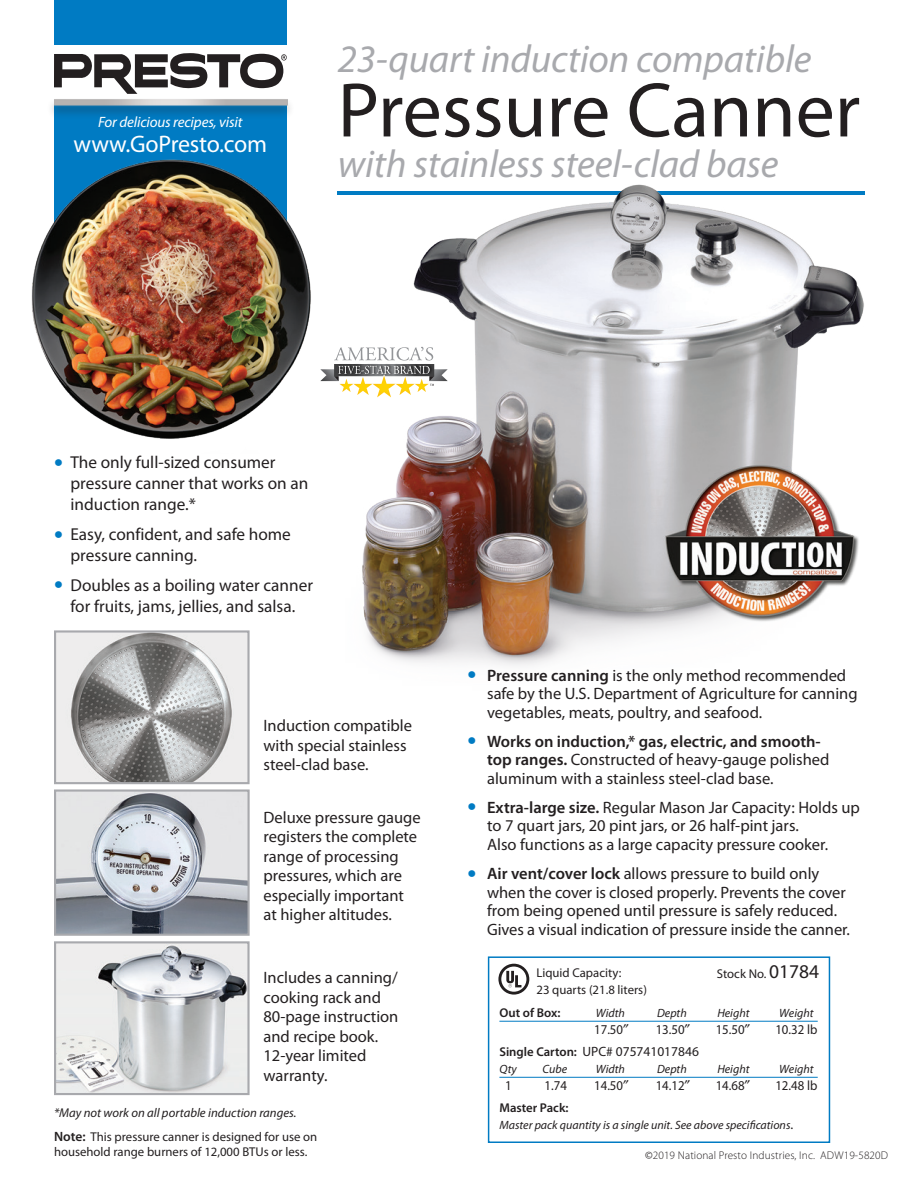
<style>
.page{position:relative;width:918px;height:1188px;background:#fff}
.page>*{position:absolute;margin:0;border:0;box-sizing:border-box;transform-origin:0 0}
.t1{font:78px "Myriad Pro";color:#231f20}
.t2{font:italic 39px "Myriad Pro";letter-spacing:-.005em;color:#a8a9ad}
.t3{font:24px "Myriad Pro";letter-spacing:-.01em;color:#fff}
.t4{font:17.25px/21px "Myriad Pro";color:#231f20}
.t5{font:16.5px/19.5px "Myriad Pro";color:#231f20}
.t6{font:italic 15px "Myriad Pro";letter-spacing:-.01em;color:#fff}
.t7{font:13.5px "Myriad Pro";color:#231f20;scale:.95 1}
.t8{font:13.5px "Myriad Pro";color:#231f20}
.t9{font:12.75px/15.3px "Myriad Pro";color:#231f20}
.t10{font:italic 12.75px "Myriad Pro";color:#231f20}
.t11{font:600 12.75px "Myriad Pro";color:#231f20}
.t12{font:italic 12px "Myriad Pro";color:#231f20}
.t13{font:300 11.25px "Myriad Pro";letter-spacing:.01em;color:#231f20}
.s1{font-weight:600;font-size:28.5px;color:#007bc3}
.s2{font-weight:600;font-size:13.5px}
.s3{font-weight:600}
.s4{font-size:19.5px}
.s5{font-weight:600;font-size:12.75px}
.s6{font-style:normal;font-size:13.5px}
.s7{font-weight:400}
</style>
<div class="page">
<div style="left:54px;top:0;width:233px;height:45px;background:#007bc3"></div>
<div style="left:54px;top:104px;width:233px;height:246px;background:#007bc3"></div>
<svg style="left:54px;top:53px;width:233px;height:29px"></svg>
<hr style="left:499px;top:1021px;width:319px;height:1px;background:#007bc3">
<hr style="left:499px;top:1077px;width:319px;height:1px;background:#007bc3">
<div style="left:488px;top:956px;width:342px;height:187px;border:2px solid #007bc3"></div>
<svg style="left:498px;top:964px;width:31px;height:31px"></svg>
<div style="left:46px;top:97px;width:249px;height:23px;background:#231f20;opacity:.3"></div>
<img style="left:54px;top:82px;width:233px;height:38px">
<img style="left:337px;top:184px;width:528px;height:482px">
<img style="left:57px;top:944px;width:190px;height:148px">
<div style="left:54px;top:941px;width:196px;height:154px;border:2px solid #a8a9ad"></div>
<img style="left:57px;top:792px;width:190px;height:141px">
<div style="left:54px;top:789px;width:196px;height:147px;border:2px solid #a8a9ad"></div>
<img style="left:31px;top:159px;width:280px;height:280px">
<img style="left:57px;top:633px;width:190px;height:148px">
<div style="left:54px;top:630px;width:196px;height:154px;border:2px solid #a8a9ad"></div>
<svg style="left:320px;top:347px;width:128px;height:50px"></svg>
<p class="t6" style="left:98px;top:113px;width:146px">For delicious recipes, visit</p>
<p class="t3" style="left:74px;top:129px;width:195px">www.GoPresto.com</p>
<p class="t2" style="left:338px;top:35px;width:475px">23-quart induction compatible</p>
<p class="t1" style="left:338px;top:62px;width:524px">Pressure Canner</p>
<p class="t2" style="left:338px;top:140px;width:442px">with stainless steel-clad base</p>
<p class="t4" style="left:70px;top:452px;width:239px;text-indent:-16px"><span class="s1">•</span> The only full-sized consumer pressure canner that works on an induction range.*</p>
<p class="t4" style="left:70px;top:524px;width:222px;text-indent:-16px"><span class="s1">•</span> Easy, confident, and safe home pressure canning.</p>
<p class="t4" style="left:54px;top:574px;width:261px;text-align:center"><span class="s1">•</span> Doubles as a boiling water canner for fruits, jams, jellies, and salsa.</p>
<p class="t5" style="left:264px;top:716px;width:150px">Induction compatible with special stainless steel-clad base.</p>
<p class="t5" style="left:264px;top:807px;width:159px">Deluxe pressure gauge registers the complete range of processing pressures, which are especially important at higher altitudes.</p>
<p class="t5" style="left:264px;top:968px;width:136px">Includes a canning/ cooking rack and<br>80-page instruction and recipe book.<br>12-year limited warranty.</p>
<p class="t10" style="left:54px;top:1105px;width:244px">*May not work on all portable induction ranges.</p>
<p class="t9" style="left:54px;top:1129px;width:265px"><span class="s2">Note:</span> This pressure canner is designed for use on household range burners of 12,000 BTUs or less.</p>
<p class="t5" style="left:487px;top:666px;width:372px;line-height:18.5px;text-indent:-20px"><span class="s1">•</span> <span class="s3">Pressure canning</span> is the only method recommended safe by the U.S. Department of Agriculture for canning vegetables, meats, poultry, and seafood.</p>
<p class="t5" style="left:487px;top:732px;width:344px;line-height:18.5px;text-indent:-20px"><span class="s1">•</span> <span class="s3">Works on induction,* gas, electric, and smooth&shy;top ranges.</span> Constructed of heavy-gauge polished aluminum with a stainless steel-clad base.</p>
<p class="t5" style="left:487px;top:798px;width:374px;line-height:18.5px;text-indent:-20px"><span class="s1">•</span> <span class="s3">Extra-large size.</span> Regular Mason Jar Capacity: Holds up to 7 quart jars, 20 pint jars, or 26 half-pint jars.<br>Also functions as a large capacity pressure cooker.</p>
<p class="t5" style="left:487px;top:864px;width:364px;line-height:18.6px;text-indent:-20px"><span class="s1">•</span> <span class="s3">Air vent/cover lock</span> allows pressure to build only when the cover is closed properly. Prevents the cover from being opened until pressure is safely reduced.<br>Gives a visual indication of pressure inside the canner.</p>
<p class="t9" style="left:536px;top:965px;width:86px">Liquid Capacity:</p>
<p class="t9" style="left:717px;top:966px;width:104px">Stock No. <span class="s4">01784</span></p>
<p class="t9" style="left:536px;top:982px;width:112px">23 quarts (21.8 liters)</p>
<p class="t11" style="left:499px;top:1005px;width:62px">Out of Box:</p>
<p class="t12" style="left:596px;top:1006px;width:31px">Width</p>
<p class="t12" style="left:657px;top:1006px;width:31px">Depth</p>
<p class="t12" style="left:717px;top:1006px;width:34px">Height</p>
<p class="t12" style="left:779px;top:1006px;width:36px">Weight</p>
<p class="t7" style="left:594px;top:1021px;width:32px">17.50</p>
<p class="t7" style="left:656px;top:1021px;width:32px">13.50</p>
<p class="t7" style="left:716px;top:1021px;width:32px">15.50</p>
<p class="t7" style="left:775px;top:1021px;width:46px">10.32 lb</p>
<p class="t8" style="left:499px;top:1043px;width:201px"><span class="s5">Single Carton:</span> UPC# 075741017846</p>
<p class="t12" style="left:499px;top:1062px;width:19px">Qty</p>
<p class="t12" style="left:543px;top:1062px;width:26px">Cube</p>
<p class="t12" style="left:596px;top:1062px;width:31px">Width</p>
<p class="t12" style="left:657px;top:1062px;width:31px">Depth</p>
<p class="t12" style="left:717px;top:1062px;width:34px">Height</p>
<p class="t12" style="left:779px;top:1062px;width:36px">Weight</p>
<p class="t7" style="left:505px;top:1077px;width:8px">1</p>
<p class="t7" style="left:545px;top:1077px;width:25px">1.74</p>
<p class="t7" style="left:594px;top:1077px;width:32px">14.50</p>
<p class="t7" style="left:656px;top:1077px;width:32px">14.12</p>
<p class="t7" style="left:716px;top:1077px;width:32px">14.68</p>
<p class="t7" style="left:775px;top:1077px;width:46px">12.48 lb</p>
<p class="t11" style="left:499px;top:1100px;width:71px">Master Pack:</p>
<p class="t12" style="left:499px;top:1118px;width:295px">Master pack quantity is a single unit. See above specifications<span class="s6">.</span></p>
<p class="t13" style="left:645px;top:1149px;width:244px"><span class="s7">©</span>2019 National Presto Industries, Inc. ADW19-5820D</p>
</div>
